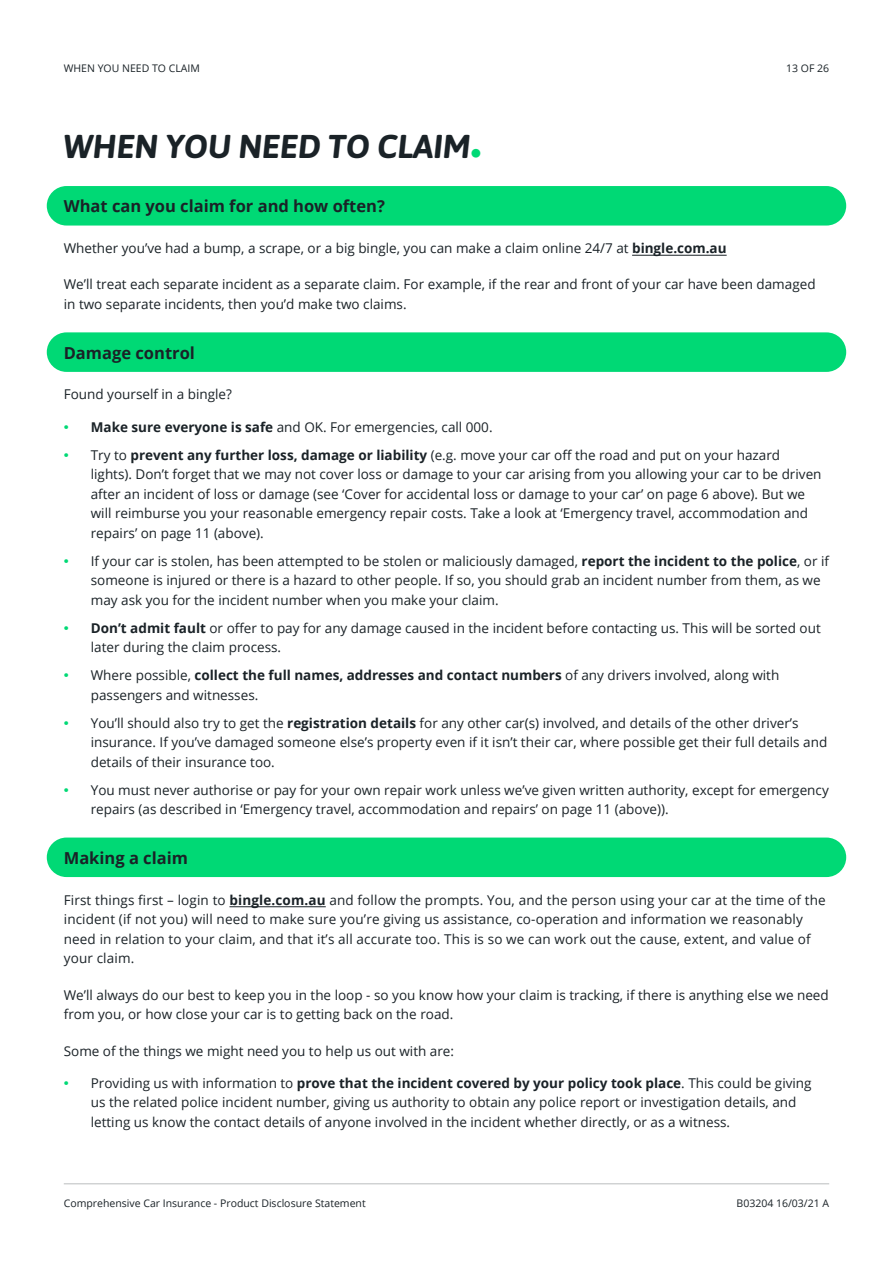
<style>
.page{position:relative;width:893px;height:1263px;background:#fff}
.page>*{position:absolute;margin:0;border:0;box-sizing:border-box;transform-origin:0 0}
.t1{font:italic 700 33px "Asap";letter-spacing:-.005em;color:#1a2227}
.t2{font:700 16.5px "Open Sans";color:#1a2227}
.t3{font:13.5px/19.5px "Open Sans";color:#1a2227}
.t4{font:10.5px "Open Sans";color:#1a2227}
.s1{font-style:normal;color:#00d975}
.s2{font-weight:700}
.s3{font-family:"Asap";font-size:15px;color:#00d975}
</style>
<div class="page">
<hr style="left:64px;top:1183px;width:765px;height:1px;background:#babdbe">
<div style="left:47px;top:186px;width:799px;height:40px;background:#00d975;border-radius:20px"></div>
<hr style="left:632px;top:255px;width:95px;height:1px;background:#1a2227">
<div style="left:47px;top:332px;width:799px;height:40px;background:#00d975;border-radius:20px"></div>
<div style="left:47px;top:837px;width:799px;height:40px;background:#00d975;border-radius:20px"></div>
<hr style="left:229px;top:906px;width:97px;height:1px;background:#1a2227">
<p class="t4" style="left:64px;top:61px;width:138px">WHEN YOU NEED TO CLAIM</p>
<p class="t4" style="left:786px;top:61px;width:45px">13 OF 26</p>
<h1 class="t1" style="left:64px;top:124px;width:419px">WHEN YOU NEED TO CLAIM<span class="s1">•</span></h1>
<p class="t2" style="left:64px;top:195px;width:323px">What can you claim for and how often?</p>
<p class="t3" style="left:64px;top:238px;width:664px">Whether you’ve had a bump, a scrape, or a big bingle, you can make a claim online 24/7 at <span class="s2">bingle.com.au</span></p>
<p class="t3" style="left:64px;top:274px;width:753px">We’ll treat each separate incident as a separate claim. For example, if the rear and front of your car have been damaged in two separate incidents, then you’d make two claims.</p>
<p class="t2" style="left:64px;top:341px;width:133px">Damage control</p>
<p class="t3" style="left:64px;top:384px;width:170px">Found yourself in a bingle?</p>
<p class="t3" style="left:64px;top:417px;width:430px"><span class="s3">•</span> <span class="s2">Make sure everyone is safe</span> and OK. For emergencies, call 000.</p>
<p class="t3" style="left:91px;top:445px;width:732px;text-indent:-27px"><span class="s3">•</span> Try to <span class="s2">prevent any further loss, damage or liability</span> (e.g. move your car off the road and put on your hazard lights). Don’t forget that we may not cover loss or damage to your car arising from you allowing your car to be driven after an incident of loss or damage (see ‘Cover for accidental loss or damage to your car’ on page 6 above). But we will reimburse you your reasonable emergency repair costs. Take a look at ‘Emergency travel, accommodation and repairs’ on page 11 (above).</p>
<p class="t3" style="left:91px;top:551px;width:740px;text-indent:-27px"><span class="s3">•</span> If your car is stolen, has been attempted to be stolen or maliciously damaged, <span class="s2">report the incident to the police</span>, or if someone is injured or there is a hazard to other people. If so, you should grab an incident number from them, as we may ask you for the incident number when you make your claim.</p>
<p class="t3" style="left:91px;top:618px;width:731px;text-indent:-27px"><span class="s3">•</span> <span class="s2">Don’t admit fault</span> or offer to pay for any damage caused in the incident before contacting us. This will be sorted out later during the claim process.</p>
<p class="t3" style="left:91px;top:665px;width:690px;text-indent:-27px"><span class="s3">•</span> Where possible, <span class="s2">collect the full names, addresses and contact numbers</span> of any drivers involved, along with passengers and witnesses.</p>
<p class="t3" style="left:91px;top:713px;width:738px;text-indent:-27px"><span class="s3">•</span> You’ll should also try to get the <span class="s2">registration details</span> for any other car(s) involved, and details of the other driver’s insurance. If you’ve damaged someone else’s property even if it isn’t their car, where possible get their full details and details of their insurance too.</p>
<p class="t3" style="left:91px;top:780px;width:739px;text-indent:-27px"><span class="s3">•</span> You must never authorise or pay for your own repair work unless we’ve given written authority, except for emergency repairs (as described in ‘Emergency travel, accommodation and repairs’ on page 11 (above)).</p>
<p class="t2" style="left:64px;top:846px;width:126px">Making a claim</p>
<p class="t3" style="left:64px;top:889px;width:763px">First things first – login to <span class="s2">bingle.com.au</span> and follow the prompts. You, and the person using your car at the time of the incident (if not you) will need to make sure you’re giving us assistance, co-operation and information we reasonably need in relation to your claim, and that it’s all accurate too. This is so we can work out the cause, extent, and value of your claim.</p>
<p class="t3" style="left:64px;top:984px;width:766px">We’ll always do our best to keep you in the loop - so you know how your claim is tracking, if there is anything else we need from you, or how close your car is to getting back on the road.</p>
<p class="t3" style="left:64px;top:1040px;width:392px">Some of the things we might need you to help us out with are:</p>
<p class="t3" style="left:91px;top:1073px;width:722px;text-indent:-27px"><span class="s3">•</span> Providing us with information to <span class="s2">prove that the incident covered by your policy took place</span>. This could be giving us the related police incident number, giving us authority to obtain any police report or investigation details, and letting us know the contact details of anyone involved in the incident whether directly, or as a witness.</p>
<p class="t4" style="left:64px;top:1196px;width:303px">Comprehensive Car Insurance - Product Disclosure Statement</p>
<p class="t4" style="left:736px;top:1196px;width:94px">B03204 16/03/21 A</p>
</div>
